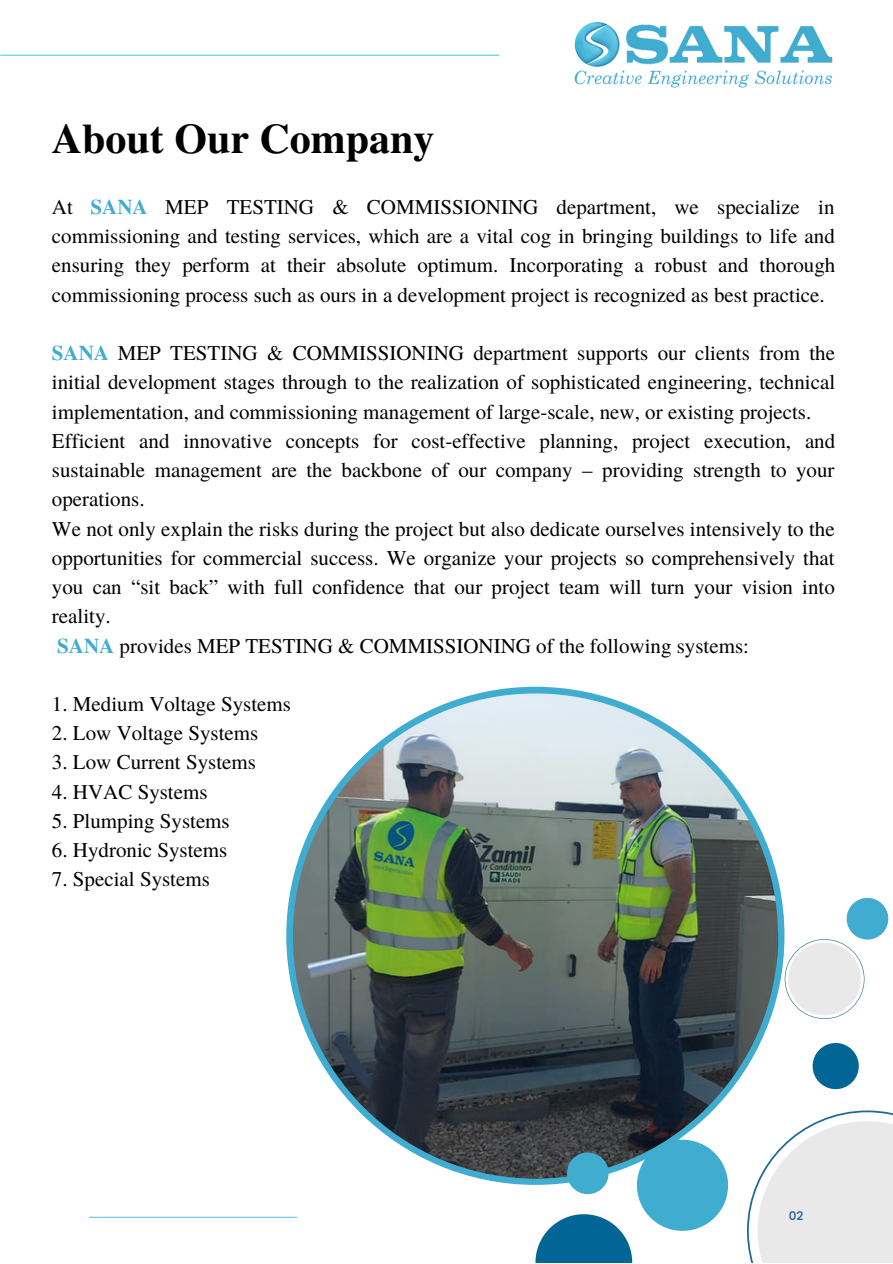
<style>
.page{position:relative;width:893px;height:1264px;background:#fff}
.page>*{position:absolute;margin:0;border:0;box-sizing:border-box;transform-origin:0 0}
.t1{font:700 42px "Te X Gyre Termes";color:#000}
.t2{font:21px/29.2px "Te X Gyre Termes";color:#000;text-align:justify}
.t3{font:500 12px "Poppins";color:#20578b}
.s1{font-weight:700;color:#40acd0}
</style>
<div class="page">
<img style="left:574px;top:22px;width:259px;height:66px">
<hr style="left:1px;top:55px;width:498px;height:1px;background:#5fc8e5">
<svg style="left:289px;top:690px;width:492px;height:491px"></svg>
<img style="left:293px;top:693px;width:485px;height:485px;border-radius:50%">
<svg style="left:747px;top:1110px;width:145px;height:152px"></svg>
<svg style="left:812px;top:1043px;width:46px;height:46px"></svg>
<svg style="left:535px;top:1139px;width:193px;height:123px"></svg>
<svg style="left:784px;top:897px;width:104px;height:121px"></svg>
<hr style="left:89px;top:1216px;width:208px;height:1px;background:#5fc8e5">
<p class="t1" style="left:52px;top:106px;width:384px">About Our Company</p>
<p class="t2" style="left:52px;top:191px;width:784px">At <span class="s1">SANA</span> MEP TESTING &amp; COMMISSIONING department, we specialize in commissioning and testing services, which are a vital cog in bringing buildings to life and ensuring they perform at their absolute optimum. Incorporating a robust and thorough commissioning process such as ours in a development project is recognized as best practice.</p>
<p class="t2" style="left:52px;top:337px;width:784px"><span class="s1">SANA</span> MEP TESTING &amp; COMMISSIONING department supports our clients from the initial development stages through to the realization of sophisticated engineering, technical implementation, and commissioning management of large-scale, new, or existing projects.</p>
<p class="t2" style="left:52px;top:425px;width:784px">Efficient and innovative concepts for cost-effective planning, project execution, and sustainable management are the backbone of our company – providing strength to your operations.</p>
<p class="t2" style="left:52px;top:513px;width:784px">We not only explain the risks during the project but also dedicate ourselves intensively to the opportunities for commercial success. We organize your projects so comprehensively that you can “sit back” with full confidence that our project team will turn your vision into reality.</p>
<p class="t2" style="left:57px;top:629px;width:693px"><span class="s1">SANA</span> provides MEP TESTING &amp; COMMISSIONING of the following systems:</p>
<p class="t2" style="left:52px;top:688px;width:240px">1. Medium Voltage Systems</p>
<p class="t2" style="left:52px;top:717px;width:208px">2. Low Voltage Systems</p>
<p class="t2" style="left:52px;top:746px;width:205px">3. Low Current Systems</p>
<p class="t2" style="left:52px;top:776px;width:157px">4. HVAC Systems</p>
<p class="t2" style="left:52px;top:805px;width:179px">5. Plumping Systems</p>
<p class="t2" style="left:52px;top:834px;width:177px">6. Hydronic Systems</p>
<p class="t2" style="left:52px;top:863px;width:159px">7. Special Systems</p>
<p class="t3" style="left:788px;top:1208px;width:16px">02</p>
</div>
